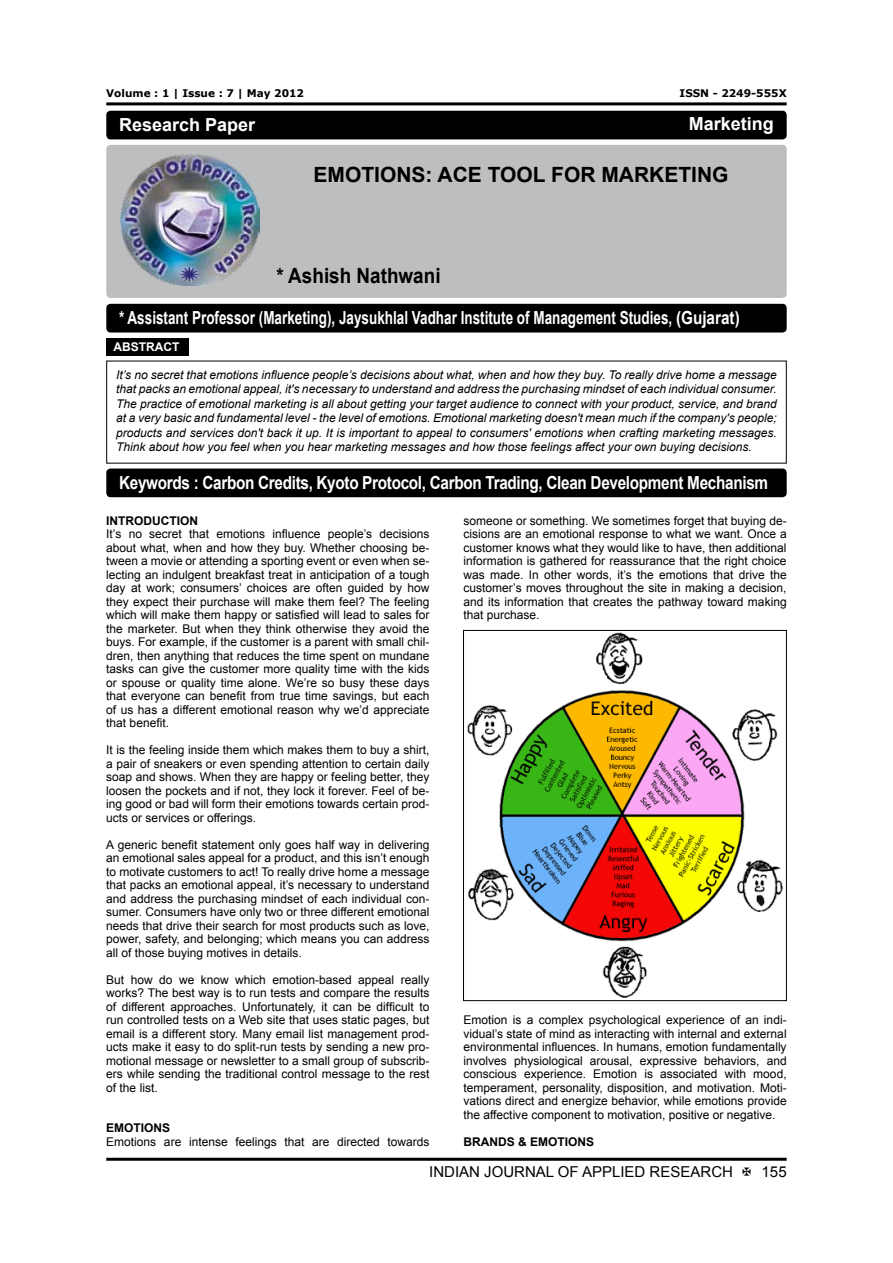
<style>
.page{position:relative;width:893px;height:1263px;background:#fff}
.page>*{position:absolute;margin:0;border:0;box-sizing:border-box;transform-origin:0 0}
.t1{font:700 21px "Arial";color:#000}
.t2{font:700 21px "Arial";color:#000;scale:.9 1}
.t3{font:700 18px "Arial";color:#fff;scale:.75 1}
.t4{font:700 18px "Arial";letter-spacing:-.02em;color:#fff;scale:.85 1}
.t5{font:700 18px "Arial";color:#fff}
.t6{font:15px "Arial";color:#000}
.t7{font:12px/13.5px "Arial";color:#000;text-align:justify}
.t8{font:italic 12px/14.4px "Arial";color:#000;text-align:justify}
.t9{font:700 12px "Arial";color:#000}
.t10{font:700 12px "Arial";color:#fff}
.t11{font:700 10.5px "Verdana";color:#000}
</style>
<div class="page">
<hr style="left:106px;top:102px;width:681px;height:3px;background:#000">
<hr style="left:106px;top:1158px;width:681px;height:3px;background:#000">
<div style="left:106px;top:145px;width:681px;height:153px;background:#bcbec0;border-radius:4px"></div>
<div style="left:106px;top:111px;width:681px;height:28px;background:#000;border-radius:4px"></div>
<div style="left:106px;top:304px;width:681px;height:28px;background:#000;border-radius:4px"></div>
<img style="left:120px;top:154px;width:140px;height:131px">
<div style="left:106px;top:338px;width:82px;height:18px;background:#000"></div>
<div style="left:106px;top:468px;width:681px;height:29px;background:#000;border-radius:4px"></div>
<img style="left:467px;top:632px;width:316px;height:366px">
<div style="left:463px;top:630px;width:324px;height:371px;border:1px solid #000"></div>
<p class="t11" style="left:106px;top:86px;width:199px">Volume : 1 | Issue : 7 | May 2012</p>
<p class="t11" style="left:680px;top:86px;width:109px">ISSN - 2249-555X</p>
<h2 class="t5" style="left:119px;top:113px;width:138px">Research Paper</h2>
<h2 class="t5" style="left:689px;top:112px;width:87px">Marketing</h2>
<h1 class="t1" style="left:314px;top:161px;width:416px">EMOTIONS: ACE TOOL FOR MARKETING</h1>
<h1 class="t2" style="left:276px;top:262px;width:184px">* Ashish Nathwani</h1>
<h2 class="t3" style="left:119px;top:306px;width:829px">* Assistant Professor (Marketing), Jaysukhlal Vadhar Institute of Management Studies, (Gujarat)</h2>
<p class="t10" style="left:113px;top:339px;width:67px">ABSTRACT</p>
<p class="t8" style="left:116px;top:368px;width:662px">It’s no secret that emotions influence people’s decisions about what, when and how they buy. To really drive home a message that packs an emotional appeal, it's necessary to understand and address the purchasing mindset of each individual consumer.<br>The practice of emotional marketing is all about getting your target audience to connect with your product, service, and brand at a very basic and fundamental level - the level of emotions. Emotional marketing doesn't mean much if the company's people; products and services don't back it up. It is important to appeal to consumers' emotions when crafting marketing messages.<br>Think about how you feel when you hear marketing messages and how those feelings affect your own buying decisions.</p>
<h2 class="t4" style="left:119px;top:471px;width:765px">Keywords : Carbon Credits, Kyoto Protocol, Carbon Trading, Clean Development Mechanism</h2>
<p class="t9" style="left:106px;top:513px;width:93px">INTRODUCTION</p>
<p class="t7" style="left:106px;top:527px;width:325px">It’s no secret that emotions influence people’s decisions about what, when and how they buy. Whether choosing be&shy;tween a movie or attending a sporting event or even when se&shy;lecting an indulgent breakfast treat in anticipation of a tough day at work; consumers’ choices are often guided by how they expect their purchase will make them feel? The feeling which will make them happy or satisfied will lead to sales for the marketer. But when they think otherwise they avoid the buys. For example, if the customer is a parent with small chil&shy;dren, then anything that reduces the time spent on mundane tasks can give the customer more quality time with the kids or spouse or quality time alone. We’re so busy these days that everyone can benefit from true time savings, but each of us has a different emotional reason why we’d appreciate that benefit.</p>
<p class="t7" style="left:106px;top:743px;width:325px">It is the feeling inside them which makes them to buy a shirt, a pair of sneakers or even spending attention to certain daily soap and shows. When they are happy or feeling better, they loosen the pockets and if not, they lock it forever. Feel of be&shy;ing good or bad will form their emotions towards certain prod&shy;ucts or services or offerings.</p>
<p class="t7" style="left:106px;top:838px;width:325px">A generic benefit statement only goes half way in delivering an emotional sales appeal for a product, and this isn’t enough to motivate customers to act! To really drive home a message that packs an emotional appeal, it’s necessary to understand and address the purchasing mindset of each individual con&shy;sumer. Consumers have only two or three different emotional needs that drive their search for most products such as love, power, safety, and belonging; which means you can address all of those buying motives in details.</p>
<p class="t7" style="left:106px;top:973px;width:325px">But how do we know which emotion-based appeal really works? The best way is to run tests and compare the results of different approaches. Unfortunately, it can be difficult to run controlled tests on a Web site that uses static pages, but email is a different story. Many email list management prod&shy;ucts make it easy to do split-run tests by sending a new pro&shy;motional message or newsletter to a small group of subscrib&shy;ers while sending the traditional control message to the rest of the list.</p>
<p class="t9" style="left:106px;top:1120px;width:66px">EMOTIONS</p>
<p class="t7" style="left:106px;top:1135px;width:325px">Emotions are intense feelings that are directed towards</p>
<p class="t7" style="left:463px;top:514px;width:325px">someone or something. We sometimes forget that buying de&shy;cisions are an emotional response to what we want. Once a customer knows what they would like to have, then additional information is gathered for reassurance that the right choice was made. In other words, it’s the emotions that drive the customer’s moves throughout the site in making a decision, and its information that creates the pathway toward making that purchase.</p>
<p class="t7" style="left:463px;top:1013px;width:325px">Emotion is a complex psychological experience of an indi&shy;vidual’s state of mind as interacting with internal and external environmental influences. In humans, emotion fundamentally involves physiological arousal, expressive behaviors, and conscious experience. Emotion is associated with mood, temperament, personality, disposition, and motivation. Moti&shy;vations direct and energize behavior, while emotions provide the affective component to motivation, positive or negative.</p>
<p class="t9" style="left:463px;top:1134px;width:132px">BRANDS &amp; EMOTIONS</p>
<p class="t6" style="left:429px;top:1162px;width:305px">INDIAN JOURNAL OF APPLIED RESEARCH</p>
<p class="t6" style="left:762px;top:1162px;width:27px">155</p>
</div>
